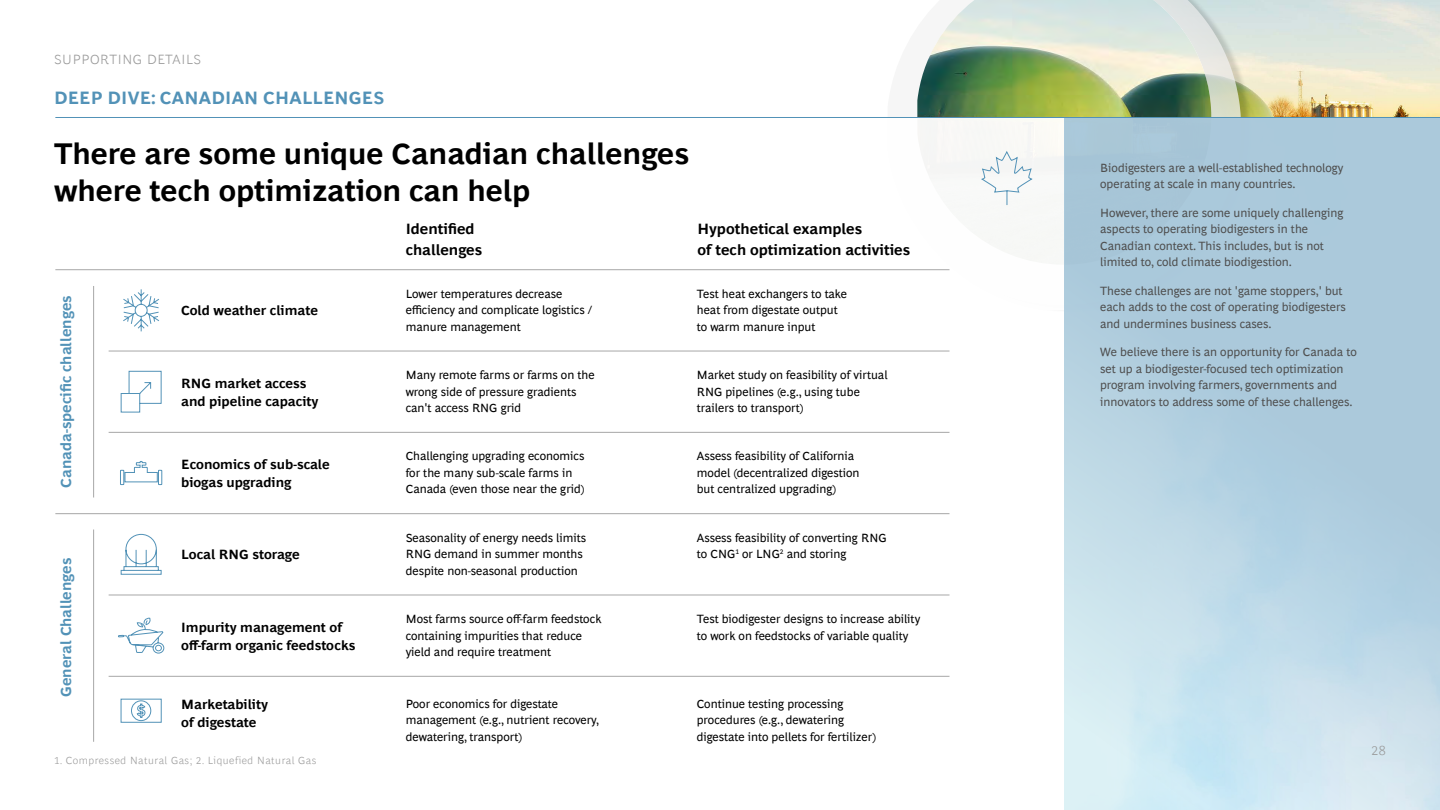
<style>
.page{position:relative;width:1440px;height:810px;background:#fff}
.page>*{position:absolute;margin:0;border:0;box-sizing:border-box;transform-origin:0 0}
.t1{font:700 30px/37.5px "Henderson BCG Sans";color:#000}
.t2{font:700 18px "Henderson BCG Sans";letter-spacing:.01em;color:#5292b7}
.t3{font:700 15px/21px "Henderson BCG Sans";color:#000}
.t4{font:700 15px "Henderson BCG Sans";color:#5292b7}
.t5{font:700 13.5px/18px "Henderson BCG Sans";color:#000}
.t6{font:300 13.5px "Henderson BCG Sans";letter-spacing:.05em;color:#999}
.t7{font:12px/16.5px "Henderson BCG Sans";color:#000}
.t8{font:12px/16.5px "Henderson BCG Sans";color:#4f4f4f}
.t9{font:300 10.5px "Henderson BCG Sans";letter-spacing:.05em;color:#999}
</style>
<div class="page">
<svg style="left:1211px;top:0;width:30px;height:76px;background:#d9e0db"></svg>
<img style="left:917px;top:0;width:294px;height:117px">
<hr style="left:55px;top:117px;width:1385px;height:1px;background:#5292b7">
<svg style="left:981px;top:152px;width:51px;height:54px"></svg>
<hr style="left:55px;top:270px;width:894px;height:1px;background:#a7a7a7">
<hr style="left:109px;top:351px;width:840px;height:1px;background:#a7a7a7">
<hr style="left:109px;top:432px;width:840px;height:1px;background:#a7a7a7">
<hr style="left:55px;top:513px;width:894px;height:1px;background:#a7a7a7">
<hr style="left:109px;top:595px;width:840px;height:1px;background:#a7a7a7">
<hr style="left:109px;top:676px;width:840px;height:1px;background:#a7a7a7">
<svg style="left:123px;top:289px;width:36px;height:43px"></svg>
<svg style="left:120px;top:371px;width:42px;height:42px"></svg>
<svg style="left:120px;top:461px;width:43px;height:24px"></svg>
<svg style="left:120px;top:534px;width:42px;height:41px"></svg>
<svg style="left:118px;top:618px;width:47px;height:36px"></svg>
<svg style="left:120px;top:698px;width:42px;height:25px"></svg>
<hr style="left:93px;top:286px;width:1px;height:212px;background:#a7a7a7">
<hr style="left:93px;top:530px;width:1px;height:212px;background:#a7a7a7">
<p class="t6" style="left:54px;top:49px;width:148px">SUPPORTING DETAILS</p>
<h2 class="t2" style="left:54px;top:85px;width:331px">DEEP DIVE: CANADIAN CHALLENGES</h2>
<h1 class="t1" style="left:54px;top:132px;width:637px">There are some unique Canadian challenges where tech optimization can help</h1>
<p class="t3" style="left:406px;top:217px;width:78px">Identified challenges</p>
<p class="t3" style="left:698px;top:217px;width:214px">Hypothetical examples<br>of tech optimization activities</p>
<p class="t4" style="left:55px;top:488px;width:194px;rotate:-90deg">Canada-specific challenges</p>
<p class="t4" style="left:55px;top:697px;width:141px;rotate:-90deg">General Challenges</p>
<p class="t5" style="left:181px;top:301px;width:138px">Cold weather climate</p>
<p class="t7" style="left:406px;top:284px;width:188px">Lower temperatures decrease efficiency and complicate logistics / manure management</p>
<p class="t7" style="left:697px;top:284px;width:152px">Test heat exchangers to take heat from digestate output to warm manure input</p>
<p class="t5" style="left:181px;top:373px;width:139px">RNG market access and pipeline capacity</p>
<p class="t7" style="left:406px;top:366px;width:190px">Many remote farms or farms on the wrong side of pressure gradients can't access RNG grid</p>
<p class="t7" style="left:697px;top:366px;width:192px">Market study on feasibility of virtual<br>RNG pipelines (e.g., using tube trailers to transport)</p>
<p class="t5" style="left:181px;top:454px;width:150px">Economics of sub-scale biogas upgrading</p>
<p class="t7" style="left:406px;top:447px;width:181px">Challenging upgrading economics for the many sub-scale farms in<br>Canada (even those near the grid)</p>
<p class="t7" style="left:697px;top:447px;width:164px">Assess feasibility of California model (decentralized digestion but centralized upgrading)</p>
<p class="t5" style="left:181px;top:545px;width:120px">Local RNG storage</p>
<p class="t7" style="left:406px;top:528px;width:182px">Seasonality of energy needs limits<br>RNG demand in summer months despite non-seasonal production</p>
<p class="t7" style="left:697px;top:528px;width:191px">Assess feasibility of converting RNG to CNG<sup>1</sup> or LNG<sup>2</sup> and storing</p>
<p class="t5" style="left:181px;top:617px;width:176px">Impurity management of off-farm organic feedstocks</p>
<p class="t7" style="left:406px;top:610px;width:197px">Most farms source off-farm feedstock containing impurities that reduce yield and require treatment</p>
<p class="t7" style="left:697px;top:610px;width:225px">Test biodigester designs to increase ability to work on feedstocks of variable quality</p>
<p class="t5" style="left:181px;top:694px;width:88px">Marketability of digestate</p>
<p class="t7" style="left:406px;top:694px;width:195px">Poor economics for digestate management (e.g., nutrient recovery, dewatering, transport)</p>
<p class="t7" style="left:697px;top:694px;width:181px">Continue testing processing procedures (e.g., dewatering digestate into pellets for fertilizer)</p>
<p class="t9" style="left:54px;top:753px;width:264px">1. Compressed Natural Gas; 2. Liquefied Natural Gas</p>
<p class="t8" style="left:1100px;top:158px;width:245px">Biodigesters are a well-established technology operating at scale in many countries.</p>
<p class="t8" style="left:1100px;top:203px;width:245px">However, there are some uniquely challenging aspects to operating biodigesters in the Canadian context. This includes, but is not limited to, cold climate biodigestion.</p>
<p class="t8" style="left:1100px;top:281px;width:247px">These challenges are not 'game stoppers,' but each adds to the cost of operating biodigesters and undermines business cases.</p>
<p class="t8" style="left:1100px;top:343px;width:258px">We believe there is an opportunity for Canada to set up a biodigester-focused tech optimization program involving farmers, governments and innovators to address some of these challenges.</p>
<p class="t6" style="left:1371px;top:740px;width:16px">28</p>
</div>
